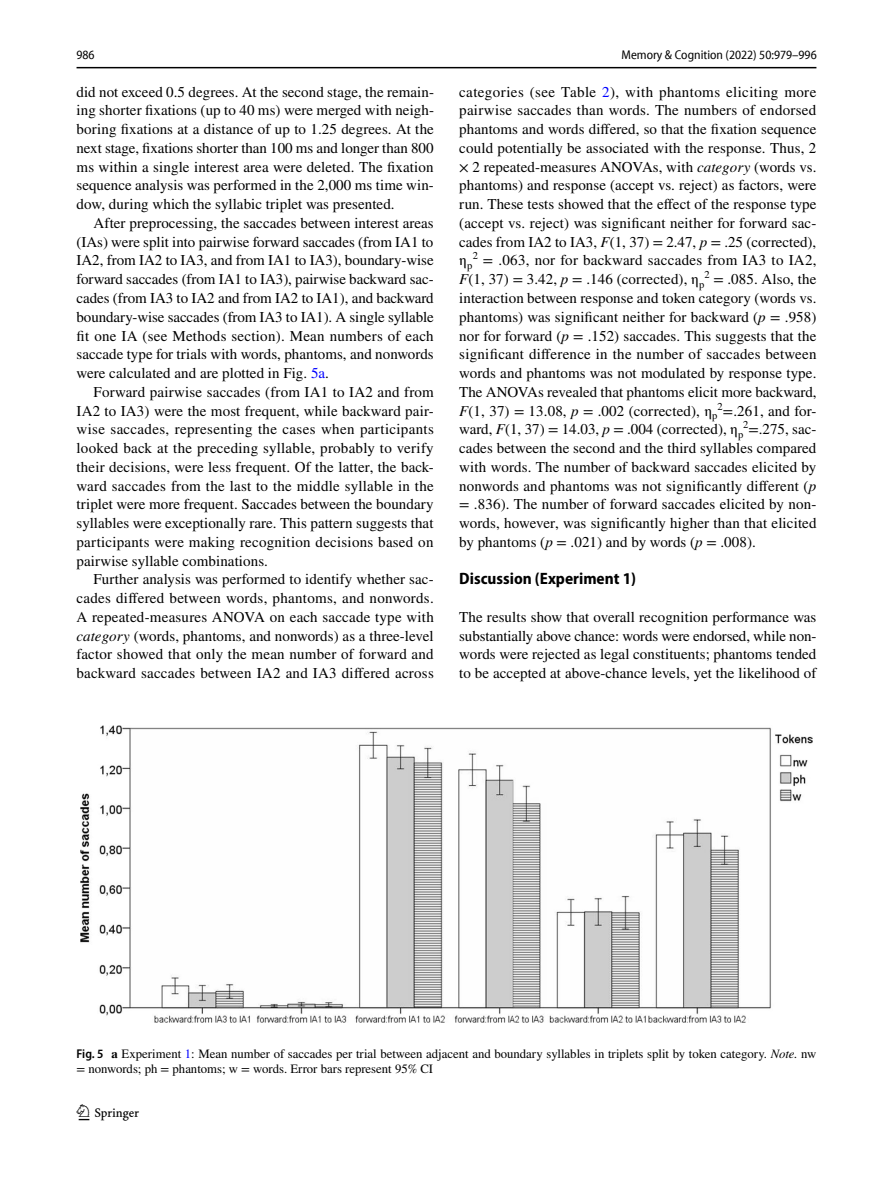
<style>
.page{position:relative;width:893px;height:1187px;background:#fff}
.page>*{position:absolute;margin:0;border:0;box-sizing:border-box;transform-origin:0 0}
.t1{font:22.5px "Springnew Regular 2";color:#000}
.t2{font:700 semi-condensed 16.5px "Myriad Pro";color:#000}
.t3{font:15px/18.8px "STIX";letter-spacing:.005em;color:#000;text-align:justify}
.t4{font:12.75px/15px "STIX";color:#000}
.t5{font:semi-condensed 12.75px "Myriad Pro Unic";color:#000}
.s1{color:#00f}
.s2{font-style:italic}
.s3{font-family:"Myriad Pro";font-weight:600;font-stretch:semi-condensed}
.s4{font-weight:700}
</style>
<div class="page">
<hr style="left:77px;top:67px;width:739px;height:1px;background:#000">
<img style="left:81px;top:725px;width:731px;height:297px">
<p class="t5" style="left:77px;top:50px;width:20px">986</p>
<p class="t5" style="left:621px;top:50px;width:197px">Memory &amp; Cognition (2022) 50:979–996</p>
<p class="t3" style="left:77px;top:83px;width:359px">did not exceed 0.5 degrees. At the second stage, the remain&shy;ing shorter fixations (up to 40 ms) were merged with neigh&shy;boring fixations at a distance of up to 1.25 degrees. At the next stage, fixations shorter than 100 ms and longer than 800 ms within a single interest area were deleted. The fixation sequence analysis was performed in the 2,000 ms time win&shy;dow, during which the syllabic triplet was presented.</p>
<p class="t3" style="left:77px;top:214px;width:359px;text-indent:17px">After preprocessing, the saccades between interest areas (IAs) were split into pairwise forward saccades (from IA1 to IA2, from IA2 to IA3, and from IA1 to IA3), boundary-wise forward saccades (from IA1 to IA3), pairwise backward sac&shy;cades (from IA3 to IA2 and from IA2 to IA1), and backward boundary-wise saccades (from IA3 to IA1). A single syllable fit one IA (see Methods section). Mean numbers of each saccade type for trials with words, phantoms, and nonwords were calculated and are plotted in Fig. <span class="s1">5a</span>.</p>
<p class="t3" style="left:77px;top:383px;width:359px;text-indent:17px">Forward pairwise saccades (from IA1 to IA2 and from IA2 to IA3) were the most frequent, while backward pair&shy;wise saccades, representing the cases when participants looked back at the preceding syllable, probably to verify their decisions, were less frequent. Of the latter, the back&shy;ward saccades from the last to the middle syllable in the triplet were more frequent. Saccades between the boundary syllables were exceptionally rare. This pattern suggests that participants were making recognition decisions based on pairwise syllable combinations.</p>
<p class="t3" style="left:77px;top:571px;width:359px;text-indent:17px">Further analysis was performed to identify whether sac&shy;cades differed between words, phantoms, and nonwords.<br>A repeated-measures ANOVA on each saccade type with <span class="s2">category</span> (words, phantoms, and nonwords) as a three-level factor showed that only the mean number of forward and backward saccades between IA2 and IA3 differed across</p>
<p class="t3" style="left:459px;top:83px;width:359px">categories (see Table <span class="s1">2</span>), with phantoms eliciting more pairwise saccades than words. The numbers of endorsed phantoms and words differed, so that the fixation sequence could potentially be associated with the response. Thus, 2 × 2 repeated-measures ANOVAs, with <span class="s2">category</span> (words vs. phantoms) and response (accept vs. reject) as factors, were run. These tests showed that the effect of the response type (accept vs. reject) was significant neither for forward sac&shy;cades from IA2 to IA3, <span class="s2">F</span>(1, 37) = 2.47, <span class="s2">p</span> = .25 (corrected), η<sub>p</sub><sup>2</sup> = .063, nor for backward saccades from IA3 to IA2, <span class="s2">F</span>(1, 37) = 3.42, <span class="s2">p</span> = .146 (corrected), η<sub>p</sub><sup>2</sup> = .085. Also, the interaction between response and token category (words vs. phantoms) was significant neither for backward (<span class="s2">p</span> = .958) nor for forward (<span class="s2">p</span> = .152) saccades. This suggests that the significant difference in the number of saccades between words and phantoms was not modulated by response type.<br>The ANOVAs revealed that phantoms elicit more backward, <span class="s2">F</span>(1, 37) = 13.08, <span class="s2">p</span> = .002 (corrected), η<sub>p</sub><sup>2</sup>=.261, and for&shy;ward, <span class="s2">F</span>(1, 37) = 14.03, <span class="s2">p</span> = .004 (corrected), η<sub>p</sub><sup>2</sup>=.275, sac&shy;cades between the second and the third syllables compared with words. The number of backward saccades elicited by nonwords and phantoms was not significantly different (<span class="s2">p </span>= .836). The number of forward saccades elicited by non&shy;words, however, was significantly higher than that elicited by phantoms (<span class="s2">p</span> = .021) and by words (<span class="s2">p</span> = .008).</p>
<p class="t2" style="left:459px;top:569px;width:178px">Discussion (Experiment 1)</p>
<p class="t3" style="left:459px;top:608px;width:359px">The results show that overall recognition performance was substantially above chance: words were endorsed, while non&shy;words were rejected as legal constituents; phantoms tended to be accepted at above-chance levels, yet the likelihood of</p>
<p class="t4" style="left:77px;top:1047px;width:741px"><span class="s3">Fig. 5</span> <span class="s4">a</span> Experiment <span class="s1">1</span>: Mean number of saccades per trial between adjacent and boundary syllables in triplets split by token category. <span class="s2">Note.</span> nw = nonwords; ph = phantoms; w = words. Error bars represent 95% CI</p>
<h1 class="t1" style="left:79px;top:1104px;width:62px">1 3</h1>
</div>
